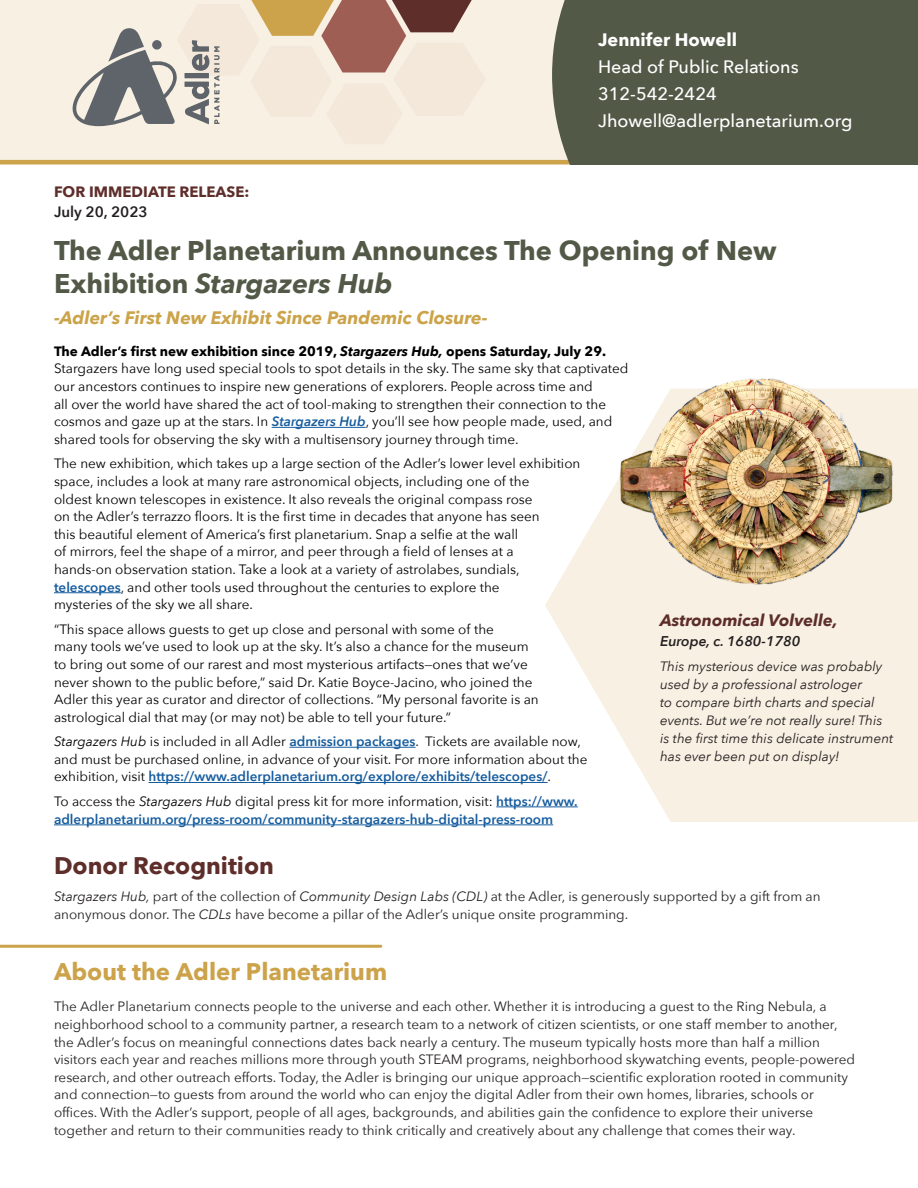
<style>
.page{position:relative;width:918px;height:1188px;background:#fff}
.page>*{position:absolute;margin:0;border:0;box-sizing:border-box;transform-origin:0 0}
.t1{font:700 27px/33px "Avenir Next";color:#525947}
.t2{font:700 24px "Avenir Next";color:#cca34a}
.t3{font:700 24px "Avenir Next";color:#5e2e2b}
.t4{font:500 18px "Avenir Next";color:#fff}
.t5{font:italic 700 18px "Avenir Next";color:#cba349}
.t6{font:700 18px "Avenir Next";color:#fff}
.t7{font:italic 700 16.5px "Avenir Next";color:#5d2d2a}
.t8{font:700 15px "Avenir Next";color:#5e2e2b}
.t9{font:600 15px "Avenir Next";color:#231f20}
.t10{font:italic 600 14.1px "Avenir Next";color:#231f20}
.t11{font:13.5px/17.7px "Avenir Next";color:#000}
.t12{font:13.5px/17.7px "Avenir Next";color:#231f20}
.t13{font:italic 13.5px/18px "Avenir Next";color:#231f20}
.t14{font:600 13.5px/18px "Avenir Next";color:#175d9e}
.s1{font-style:italic}
.s2{font-weight:700}
.s3{font-weight:700;font-style:italic}
.s4{font-weight:600;font-style:italic;color:#175d9e}
.s5{font-weight:600;color:#175d9e}
.s6{font-weight:400;color:#000}
.s7{font-weight:400;font-style:italic;color:#000}
</style>
<div class="page">
<svg style="left:545px;top:389px;width:373px;height:433px;fill:#f7f0e3"></svg>
<hr style="left:272px;top:427px;width:94px;height:1px;background:#175d9e">
<hr style="left:54px;top:592px;width:67px;height:1px;background:#175d9e">
<hr style="left:289px;top:747px;width:127px;height:1px;background:#175d9e">
<hr style="left:149px;top:782px;width:399px;height:1px;background:#175d9e">
<hr style="left:496px;top:807px;width:82px;height:1px;background:#175d9e">
<hr style="left:54px;top:825px;width:499px;height:1px;background:#175d9e">
<div style="left:0;top:0;width:918px;height:164px;background:#f7f0e3"></div>
<hr style="left:0;top:160px;width:918px;height:4px;background:#cca34a">
<hr style="left:0;top:945px;width:381px;height:3px;background:#cca34a">
<svg style="left:72px;top:0;width:400px;height:127px"></svg>
<div style="left:552px;top:0;width:366px;height:164px;background:#525947"></div>
<img style="left:596px;top:378px;width:313px;height:213px">
<p class="t8" style="left:54px;top:179px;width:197px">FOR IMMEDIATE RELEASE:</p>
<p class="t9" style="left:54px;top:199px;width:95px">July 20, 2023</p>
<p class="t6" style="left:598px;top:24px;width:140px">Jennifer Howell</p>
<p class="t4" style="left:598px;top:51px;width:202px">Head of Public Relations</p>
<p class="t4" style="left:598px;top:78px;width:120px">312-542-2424</p>
<p class="t4" style="left:598px;top:105px;width:256px">Jhowell@adlerplanetarium.org</p>
<p class="t1" style="left:54px;top:234px;width:724px">The Adler Planetarium Announces The Opening of New<br>Exhibition <span class="s1">Stargazers Hub</span></p>
<p class="t5" style="left:54px;top:302px;width:435px">-Adler’s First New Exhibit Since Pandemic Closure-</p>
<p class="t11" style="left:54px;top:342px;width:576px"><span class="s2">The Adler’s first new exhibition since 2019,</span> <span class="s3">Stargazers Hub,</span> <span class="s2">opens Saturday, July 29.<br></span>Stargazers have long used special tools to spot details in the sky. The same sky that captivated our ancestors continues to inspire new generations of explorers. People across time and<br>all over the world have shared the act of tool-making to strengthen their connection to the cosmos and gaze up at the stars. In <span class="s4">Stargazers Hub</span>, you’ll see how people made, used, and shared tools for observing the sky with a multisensory journey through time.</p>
<p class="t11" style="left:54px;top:454px;width:528px">The new exhibition, which takes up a large section of the Adler’s lower level exhibition space, includes a look at many rare astronomical objects, including one of the<br>oldest known telescopes in existence. It also reveals the original compass rose<br>on the Adler’s terrazzo floors. It is the first time in decades that anyone has seen<br>this beautiful element of America’s first planetarium. Snap a selfie at the wall<br>of mirrors, feel the shape of a mirror, and peer through a field of lenses at a<br>hands-on observation station. Take a look at a variety of astrolabes, sundials, <span class="s5">telescopes</span>, and other tools used throughout the centuries to explore the<br>mysteries of the sky we all share.</p>
<p class="t11" style="left:54px;top:620px;width:486px">“This space allows guests to get up close and personal with some of the<br>many tools we’ve used to look up at the sky. It’s also a chance for the museum to bring out some of our rarest and most mysterious artifacts—ones that we’ve never shown to the public before,” said Dr. Katie Boyce-Jacino, who joined the Adler this year as curator and director of collections. “My personal favorite is an astrological dial that may (or may not) be able to tell your future.”</p>
<p class="t11" style="left:54px;top:732px;width:535px"><span class="s1">Stargazers Hub</span> is included in all Adler <span class="s5">admission packages</span>. Tickets are available now, and must be purchased online, in advance of your visit. For more information about the exhibition, visit <span class="s5">https://www.adlerplanetarium.org/explore/exhibits/telescopes/</span>.</p>
<p class="t14" style="left:54px;top:792px;width:525px"><span class="s6">To access the</span> <span class="s7">Stargazers Hub</span> <span class="s6">digital press kit for more information, visit:</span> https://www. adlerplanetarium.org/press-room/community-stargazers-hub-digital-press-room</p>
<p class="t3" style="left:54px;top:844px;width:222px">Donor Recognition</p>
<p class="t7" style="left:660px;top:606px;width:179px">Astronomical Volvelle,</p>
<p class="t10" style="left:660px;top:629px;width:142px">Europe, c. 1680-1780</p>
<p class="t13" style="left:660px;top:657px;width:235px">This mysterious device was probably used by a professional astrologer<br>to compare birth charts and special events. But we’re not really sure! This is the first time this delicate instrument has ever been put on display!</p>
<p class="t12" style="left:54px;top:887px;width:768px"><span class="s1">Stargazers Hub,</span> part of the collection of <span class="s1">Community Design Labs (CDL)</span> at the Adler, is generously supported by a gift from an anonymous donor. The <span class="s1">CDLs</span> have become a pillar of the Adler’s unique onsite programming.</p>
<p class="t2" style="left:54px;top:951px;width:335px">About the Adler Planetarium</p>
<p class="t12" style="left:54px;top:997px;width:803px">The Adler Planetarium connects people to the universe and each other. Whether it is introducing a guest to the Ring Nebula, a neighborhood school to a community partner, a research team to a network of citizen scientists, or one staff member to another, the Adler’s focus on meaningful connections dates back nearly a century. The museum typically hosts more than half a million visitors each year and reaches millions more through youth STEAM programs, neighborhood skywatching events, people-powered research, and other outreach efforts. Today, the Adler is bringing our unique approach—scientific exploration rooted in community and connection—to guests from around the world who can enjoy the digital Adler from their own homes, libraries, schools or offices. With the Adler’s support, people of all ages, backgrounds, and abilities gain the confidence to explore their universe together and return to their communities ready to think critically and creatively about any challenge that comes their way.</p>
</div>
